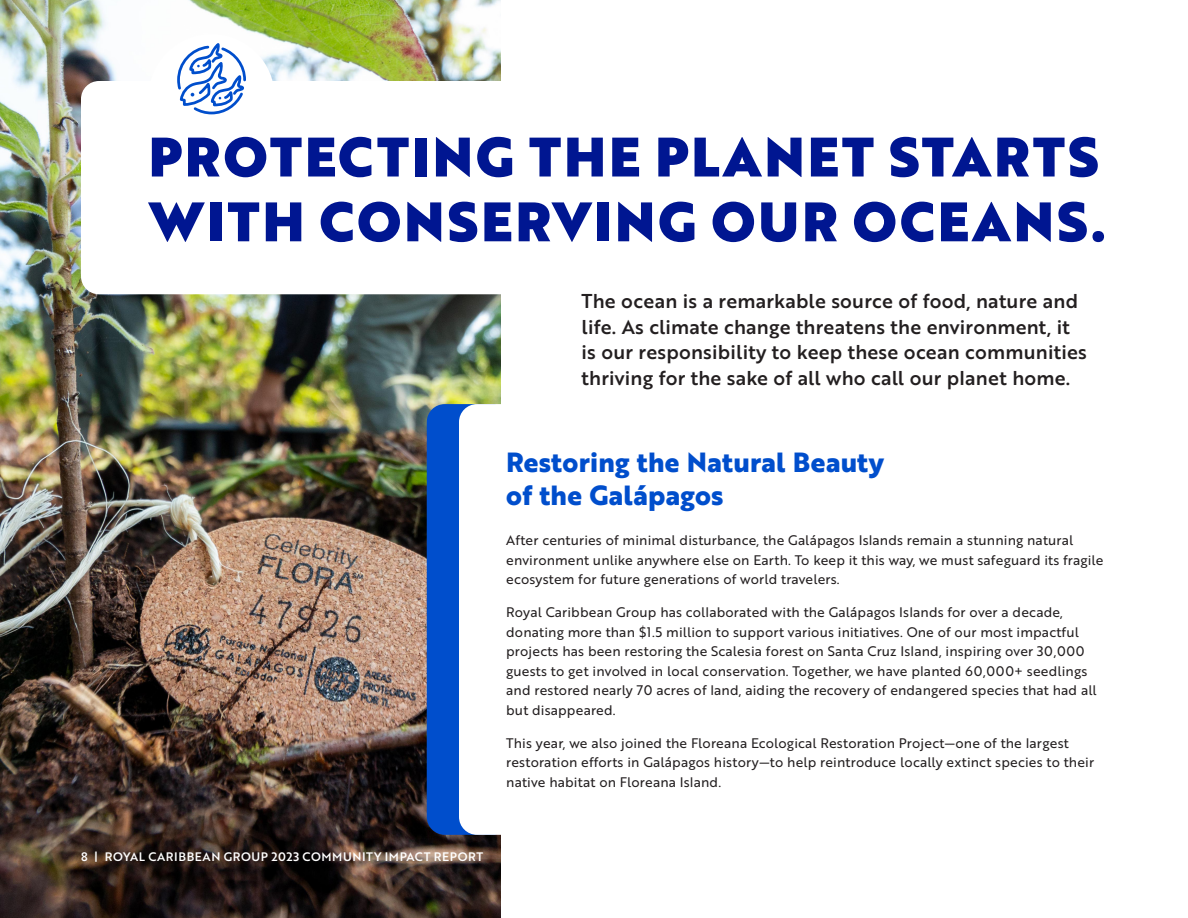
<style>
.page{position:relative;width:1188px;height:918px;background:#fff}
.page>*{position:absolute;margin:0;border:0;box-sizing:border-box;transform-origin:0 0}
.t1{font:54px/64.8px "Brother 1816 Black";letter-spacing:.05em;color:#001691}
.t2{font:700 27px/33px "Brother 1816 Extra";letter-spacing:.01em;color:#004ecc}
.Body_big{font:19.5px/25.5px "Brother 1816 Medium";letter-spacing:.01em;color:#231f20}
.Body_1{font:13.5px/19.5px "Brother 1816 Regular";letter-spacing:.01em;color:#231f20}
.t3{font:12px "Brother 1816 Medium";letter-spacing:.05em;color:#fff}
</style>
<div class="page">
<img style="left:0;top:0;width:501px;height:918px">
<svg style="left:81px;top:81px;width:420px;height:213px"></svg>
<svg style="left:149px;top:34px;width:126px;height:89px"></svg>
<div style="left:427px;top:404px;width:32px;height:431px;background:#004ecc"></div>
<svg style="left:459px;top:404px;width:42px;height:431px"></svg>
<h1 class="t1" style="left:148px;top:123px;width:959px">PROTECTING THE PLANET STARTS<br>WITH CONSERVING OUR OCEANS.</h1>
<p class="Body_big" style="left:582px;top:288px;width:507px">The ocean is a remarkable source of food, nature and life. As climate change threatens the environment, it is our responsibility to keep these ocean communities thriving for the sake of all who call our planet home.</p>
<h3 class="t2" style="left:506px;top:445px;width:379px">Restoring the Natural Beauty of the Galápagos</h3>
<p class="Body_1" style="left:506px;top:530px;width:599px">After centuries of minimal disturbance, the Galápagos Islands remain a stunning natural environment unlike anywhere else on Earth. To keep it this way, we must safeguard its fragile ecosystem for future generations of world travelers.</p>
<p class="Body_1" style="left:506px;top:602px;width:592px">Royal Caribbean Group has collaborated with the Galápagos Islands for over a decade, donating more than $1.5 million to support various initiatives. One of our most impactful projects has been restoring the Scalesia forest on Santa Cruz Island, inspiring over 30,000 guests to get involved in local conservation. Together, we have planted 60,000+ seedlings and restored nearly 70 acres of land, aiding the recovery of endangered species that had all but disappeared.</p>
<p class="Body_1" style="left:506px;top:732px;width:589px">This year, we also joined the Floreana Ecological Restoration Project—one of the largest restoration efforts in Galápagos history—to help reintroduce locally extinct species to their native habitat on Floreana Island.</p>
<p class="t3" style="left:81px;top:847px;width:404px">8 | ROYAL CARIBBEAN GROUP 2023 COMMUNITY IMPACT REPORT</p>
</div>
